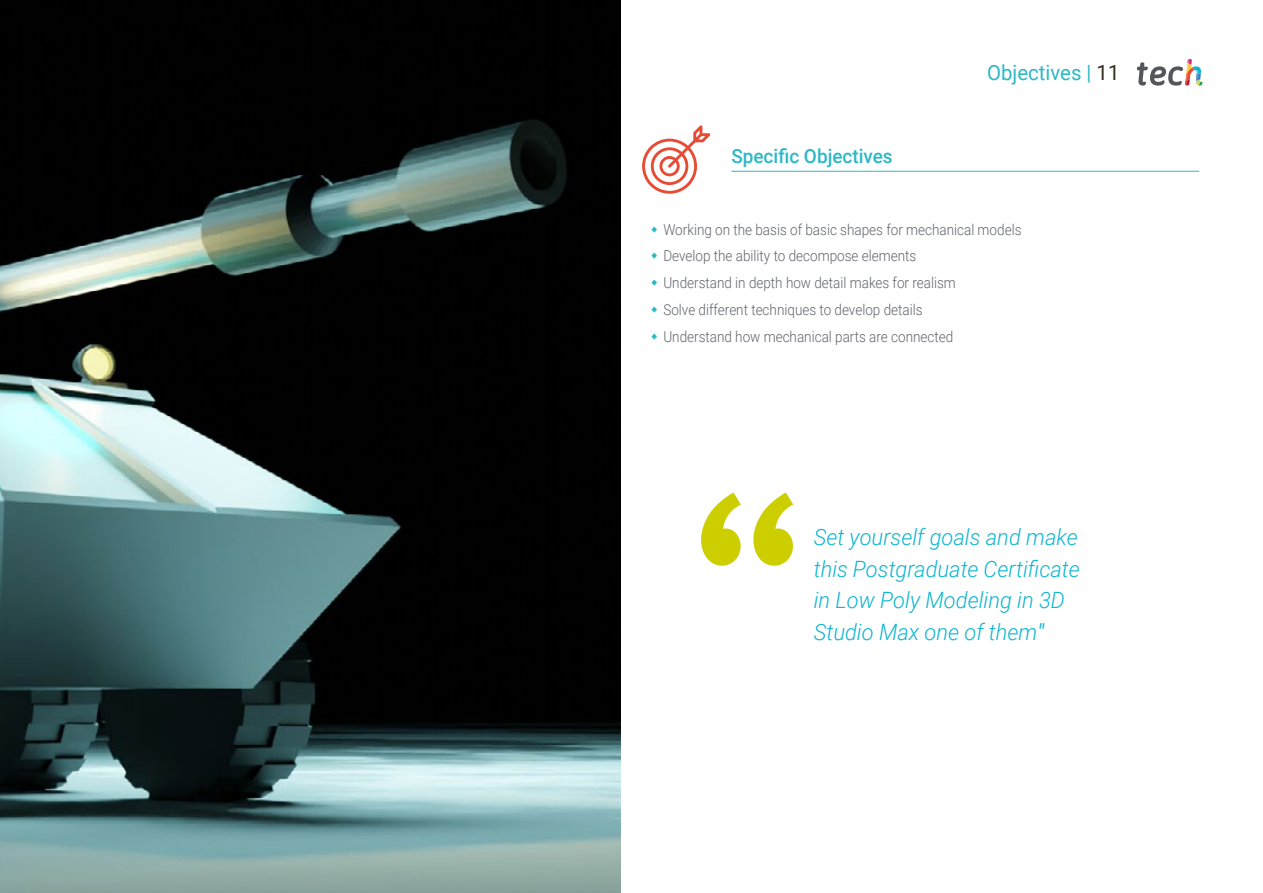
<style>
.page{position:relative;width:1263px;height:893px;background:#fff}
.page>*{position:absolute;margin:0;border:0;box-sizing:border-box;transform-origin:0 0}
.t1{font:italic 300 22.5px/31.5px "Roboto";color:#0fb6cf}
.t2{font:21px "Roboto";color:#2db8c5}
.t3{font:500 19.5px "Roboto";color:#2db8c5}
.t4{font:300 15px/26.7px "Roboto";color:#61646a;scale:.9 1}
.s1{color:#312e20}
.s2{font-weight:400}
</style>
<div class="page">
<hr style="left:731px;top:171px;width:468px;height:1px;background:#2db8c5">
<svg style="left:642px;top:125px;width:68px;height:69px"></svg>
<img style="left:0;top:0;width:621px;height:893px">
<svg style="left:1137px;top:59px;width:65px;height:27px"></svg>
<svg style="left:701px;top:492px;width:92px;height:74px"></svg>
<h3 class="t3" style="left:731px;top:142px;width:163px">Specific Objectives</h3>
<h2 class="t2" style="left:987px;top:57px;width:134px">Objectives | <span class="s1">11</span></h2>
<p class="t4" style="left:663px;top:215px;width:399px">Working on the basis of basic shapes for mechanical models Develop the ability to decompose elements<br>Understand in depth how detail makes for realism<br>Solve different techniques to develop details<br>Understand how mechanical parts are connected</p>
<h1 class="t1" style="left:814px;top:520px;width:267px">Set yourself goals and make this Postgraduate Certificate in Low Poly Modeling in 3D<br>Studio Max one of them<span class="s2">"</span></h1>
</div>
